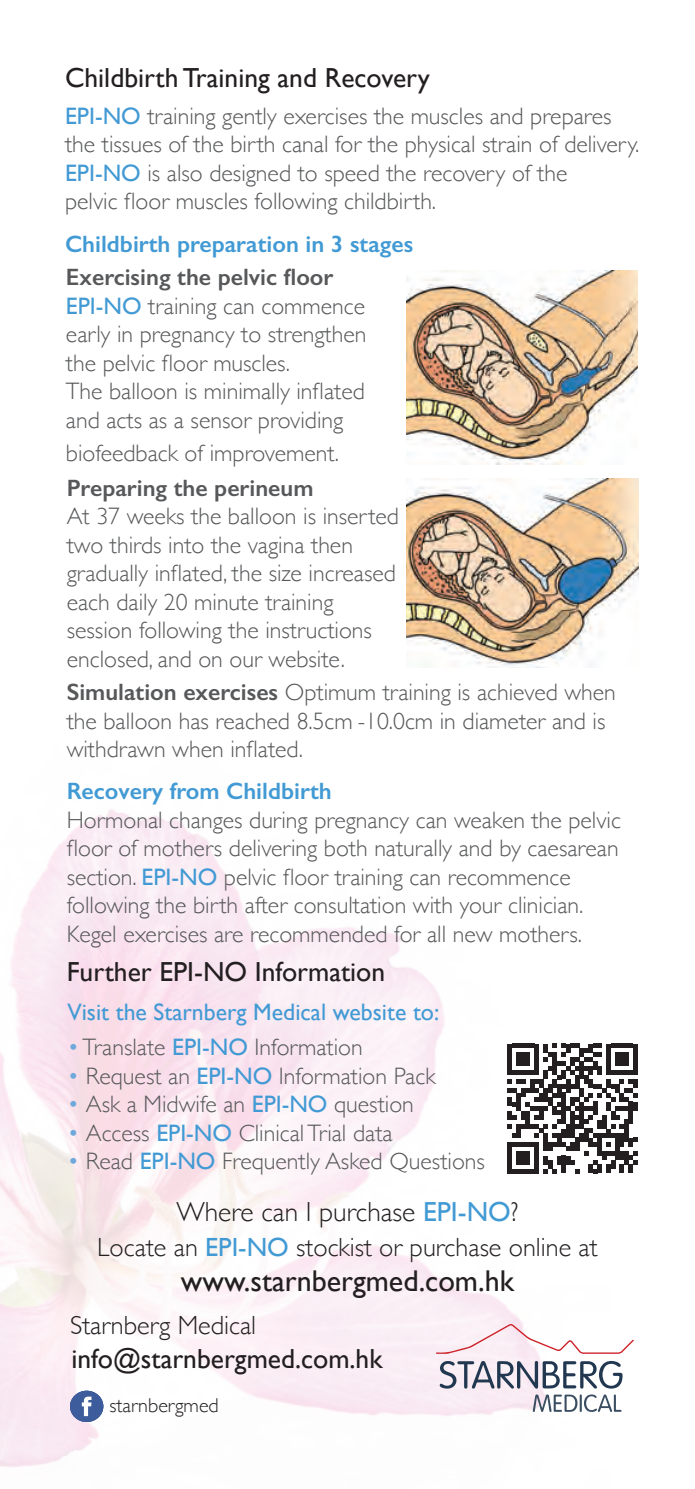
<style>
.page{position:relative;width:695px;height:1489px;background:#fff}
.page>*{position:absolute;margin:0;border:0;box-sizing:border-box;transform-origin:0 0}
.t1{font:30px "Gill Sans";color:#231f20}
.t2{font:27.5px "Gill Sans";color:#231f20}
.t3{font:300 27.5px "Gill Sans";color:#231f20}
.t4{font:300 26.25px "Gill Sans";color:#231f20}
.t5{font:300 23.75px/28.5px "Gill Sans";color:#57585a}
.t6{font:600 23.75px "Gill Sans";color:#429ad4}
.t7{font:23.75px "Gill Sans";color:#429ad4}
.t8{font:600 23.75px "Gill Sans";color:#57585a}
.t9{font:300 20px "Gill Sans";color:#231f20}
.s1{font-weight:400;color:#429ad4}
.s2{font-weight:600}
.s3{color:#6ea9db}
</style>
<div class="page">
<img style="left:0;top:809px;width:638px;height:658px">
<img style="left:407px;top:270px;width:230px;height:194px">
<img style="left:407px;top:479px;width:231px;height:188px">
<svg style="left:507px;top:1043px;width:130px;height:130px"></svg>
<div style="left:70px;top:1390px;width:33px;height:31px;background:#3c5c9c;border-radius:50%"></div>
<svg style="left:82px;top:1396px;width:9px;height:19px"></svg>
<svg style="left:436px;top:1323px;width:197px;height:30px"></svg>
<svg style="left:439px;top:1360px;width:183px;height:52px"></svg>
<p class="t2" style="left:65px;top:62px;width:366px">Childbirth Training and Recovery</p>
<p class="t5" style="left:65px;top:100px;width:575px"><span class="s1">EPI-NO</span> training gently exercises the muscles and prepares the tissues of the birth canal for the physical strain of delivery.<br><span class="s1">EPI-NO</span> is also designed to speed the recovery of the<br>pelvic floor muscles following childbirth.</p>
<p class="t6" style="left:65px;top:229px;width:350px">Childbirth preparation in 3 stages</p>
<p class="t5" style="left:66px;top:262px;width:302px"><span class="s2">Exercising the pelvic floor<br></span><span class="s1">EPI-NO</span> training can commence early in pregnancy to strengthen the pelvic floor muscles.<br>The balloon is minimally inflated and acts as a sensor providing</p>
<p class="t5" style="left:66px;top:438px;width:274px">biofeedback of improvement.</p>
<p class="t8" style="left:67px;top:473px;width:248px">Preparing the perineum</p>
<p class="t5" style="left:67px;top:501px;width:334px">At 37 weeks the balloon is inserted two thirds into the vagina then gradually inflated, the size increased each daily 20 minute training session following the instructions enclosed, and on our website.</p>
<p class="t5" style="left:67px;top:677px;width:550px"><span class="s2">Simulation exercises</span> Optimum training is achieved when the balloon has reached 8.5cm -10.0cm in diameter and is withdrawn when inflated.</p>
<p class="t6" style="left:67px;top:777px;width:266px">Recovery from Childbirth</p>
<p class="t5" style="left:67px;top:804px;width:555px">Hormonal changes during pregnancy can weaken the pelvic floor of mothers delivering both naturally and by caesarean section. <span class="s1">EPI-NO</span> pelvic floor training can recommence following the birth after consultation with your clinician.<br>Kegel exercises are recommended for all new mothers.</p>
<p class="t2" style="left:67px;top:955px;width:320px">Further EPI-NO Information</p>
<p class="t7" style="left:67px;top:997px;width:373px">Visit the Starnberg Medical website to:</p>
<p class="t5" style="left:67px;top:1032px;width:297px"><span class="s3">•</span> Translate <span class="s1">EPI-NO</span> Information</p>
<p class="t5" style="left:67px;top:1060px;width:369px"><span class="s3">•</span> Request an <span class="s1">EPI-NO</span> Information Pack</p>
<p class="t5" style="left:67px;top:1089px;width:348px"><span class="s3">•</span> Ask a Midwife an <span class="s1">EPI-NO</span> question</p>
<p class="t5" style="left:67px;top:1117px;width:327px"><span class="s3">•</span> Access <span class="s1">EPI-NO</span> Clinical Trial data</p>
<p class="t5" style="left:67px;top:1146px;width:419px"><span class="s3">•</span> Read <span class="s1">EPI-NO</span> Frequently Asked Questions</p>
<p class="t3" style="left:176px;top:1190px;width:343px">Where can I purchase <span class="s1">EPI-NO</span>?</p>
<p class="t4" style="left:97px;top:1226px;width:502px">Locate an <span class="s1">EPI-NO</span> stockist or purchase online at</p>
<p class="t1" style="left:181px;top:1262px;width:334px">www.starnbergmed.com.hk</p>
<p class="t4" style="left:70px;top:1304px;width:188px">Starnberg Medical</p>
<p class="t2" style="left:71px;top:1342px;width:312px">info@starnbergmed.com.hk</p>
<p class="t9" style="left:109px;top:1389px;width:111px">starnbergmed</p>
</div>
